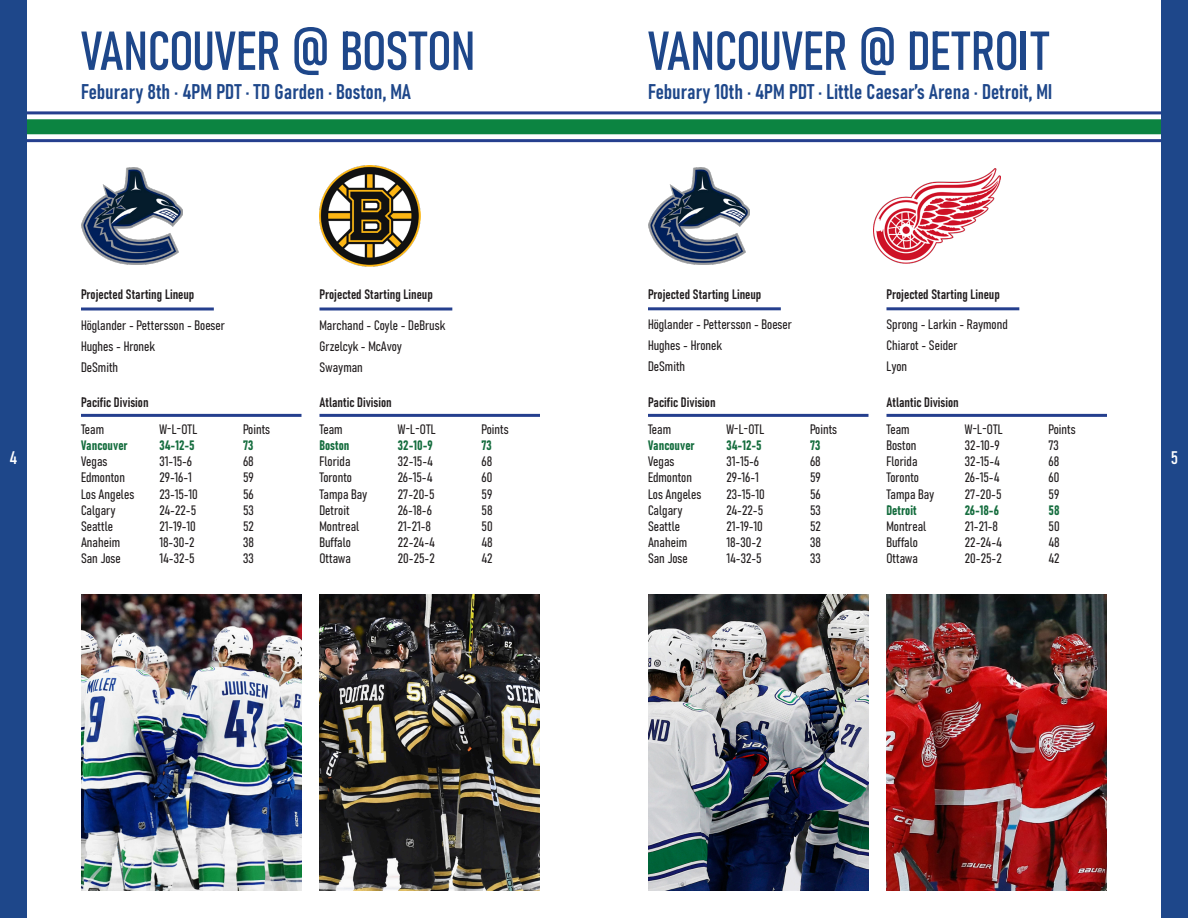
<style>
.page{position:relative;width:1188px;height:918px;background:#fff}
.page>*{position:absolute;margin:0;border:0;box-sizing:border-box;transform-origin:0 0}
.t1{font:54px "Bahnschrift";color:#1e478a}
.t2{font:21px "Bahnschrift";color:#1e478a}
.t3{font:18px "Bahnschrift";color:#fff}
.t4{font:13.5px "Bahnschrift";color:#231f20}
.t5{font:13.5px "Bahnschrift";color:#156d3e}
</style>
<div class="page">
<div style="left:0;top:0;width:27px;height:918px;background:#1e478a"></div>
<div style="left:1161px;top:0;width:27px;height:918px;background:#1e478a"></div>
<div style="left:27px;top:119px;width:1134px;height:15px;background:#0c8441"></div>
<hr style="left:27px;top:139px;width:1134px;height:3px;background:#253f8e">
<hr style="left:27px;top:111px;width:1134px;height:3px;background:#253f8e">
<img style="left:81px;top:594px;width:221px;height:297px">
<img style="left:648px;top:594px;width:220px;height:297px">
<img style="left:320px;top:594px;width:220px;height:297px">
<img style="left:886px;top:594px;width:221px;height:297px">
<img style="left:81px;top:167px;width:101px;height:98px">
<img style="left:648px;top:167px;width:101px;height:98px">
<img style="left:319px;top:165px;width:102px;height:102px">
<img style="left:874px;top:169px;width:127px;height:94px">
<hr style="left:81px;top:308px;width:133px;height:2px;background:#253f8e">
<hr style="left:648px;top:307px;width:133px;height:3px;background:#253f8e">
<hr style="left:320px;top:308px;width:132px;height:2px;background:#253f8e">
<hr style="left:886px;top:307px;width:133px;height:3px;background:#253f8e">
<hr style="left:81px;top:414px;width:221px;height:3px;background:#253f8e">
<hr style="left:648px;top:414px;width:220px;height:3px;background:#253f8e">
<hr style="left:320px;top:414px;width:220px;height:3px;background:#253f8e">
<hr style="left:886px;top:414px;width:221px;height:3px;background:#253f8e">
<p class="t1" style="left:81px;top:10px;width:396px">VANCOUVER @ BOSTON</p>
<p class="t1" style="left:648px;top:10px;width:403px">VANCOUVER @ DETROIT</p>
<p class="t2" style="left:81px;top:76px;width:332px">Feburary 8th · 4PM PDT · TD Garden · Boston, MA</p>
<p class="t2" style="left:648px;top:76px;width:406px">Feburary 10th · 4PM PDT · Little Caesar’s Arena · Detroit, MI</p>
<p class="t4" style="left:81px;top:284px;width:115px">Projected Starting Lineup</p>
<p class="t4" style="left:320px;top:284px;width:115px">Projected Starting Lineup</p>
<p class="t4" style="left:648px;top:284px;width:115px">Projected Starting Lineup</p>
<p class="t4" style="left:886px;top:284px;width:115px">Projected Starting Lineup</p>
<p class="t4" style="left:81px;top:315px;width:146px">Höglander - Pettersson - Boeser</p>
<p class="t4" style="left:81px;top:336px;width:75px">Hughes - Hronek</p>
<p class="t4" style="left:81px;top:357px;width:39px">DeSmith</p>
<p class="t4" style="left:320px;top:315px;width:127px">Marchand - Coyle - DeBrusk</p>
<p class="t4" style="left:320px;top:336px;width:84px">Grzelcyk - McAvoy</p>
<p class="t4" style="left:320px;top:357px;width:45px">Swayman</p>
<p class="t4" style="left:648px;top:314px;width:146px">Höglander - Pettersson - Boeser</p>
<p class="t4" style="left:648px;top:335px;width:75px">Hughes - Hronek</p>
<p class="t4" style="left:648px;top:356px;width:39px">DeSmith</p>
<p class="t4" style="left:886px;top:314px;width:123px">Sprong - Larkin - Raymond</p>
<p class="t4" style="left:886px;top:335px;width:73px">Chiarot - Seider</p>
<p class="t4" style="left:886px;top:356px;width:22px">Lyon</p>
<p class="t4" style="left:81px;top:392px;width:69px">Pacific Division</p>
<p class="t4" style="left:81px;top:419px;width:25px">Team</p>
<p class="t4" style="left:159px;top:419px;width:39px">W-L-OTL</p>
<p class="t4" style="left:243px;top:419px;width:29px">Points</p>
<p class="t5" style="left:81px;top:435px;width:48px">Vancouver</p>
<p class="t5" style="left:159px;top:435px;width:37px">34-12-5</p>
<p class="t5" style="left:243px;top:435px;width:12px">73</p>
<p class="t4" style="left:81px;top:451px;width:28px">Vegas</p>
<p class="t4" style="left:159px;top:451px;width:34px">31-15-6</p>
<p class="t4" style="left:243px;top:451px;width:12px">68</p>
<p class="t4" style="left:81px;top:467px;width:46px">Edmonton</p>
<p class="t4" style="left:159px;top:467px;width:34px">29-16-1</p>
<p class="t4" style="left:243px;top:467px;width:12px">59</p>
<p class="t4" style="left:81px;top:484px;width:55px">Los Angeles</p>
<p class="t4" style="left:159px;top:484px;width:40px">23-15-10</p>
<p class="t4" style="left:243px;top:484px;width:12px">56</p>
<p class="t4" style="left:81px;top:500px;width:36px">Calgary</p>
<p class="t4" style="left:159px;top:500px;width:38px">24-22-5</p>
<p class="t4" style="left:243px;top:500px;width:12px">53</p>
<p class="t4" style="left:81px;top:516px;width:34px">Seattle</p>
<p class="t4" style="left:159px;top:516px;width:38px">21-19-10</p>
<p class="t4" style="left:243px;top:516px;width:12px">52</p>
<p class="t4" style="left:81px;top:532px;width:41px">Anaheim</p>
<p class="t4" style="left:159px;top:532px;width:37px">18-30-2</p>
<p class="t4" style="left:243px;top:532px;width:12px">38</p>
<p class="t4" style="left:81px;top:548px;width:41px">San Jose</p>
<p class="t4" style="left:159px;top:548px;width:37px">14-32-5</p>
<p class="t4" style="left:243px;top:548px;width:12px">33</p>
<p class="t4" style="left:320px;top:392px;width:74px">Atlantic Division</p>
<p class="t4" style="left:320px;top:419px;width:25px">Team</p>
<p class="t4" style="left:398px;top:419px;width:39px">W-L-OTL</p>
<p class="t4" style="left:482px;top:419px;width:29px">Points</p>
<p class="t5" style="left:320px;top:435px;width:31px">Boston</p>
<p class="t5" style="left:398px;top:435px;width:36px">32-10-9</p>
<p class="t5" style="left:482px;top:435px;width:12px">73</p>
<p class="t4" style="left:320px;top:451px;width:33px">Florida</p>
<p class="t4" style="left:398px;top:451px;width:37px">32-15-4</p>
<p class="t4" style="left:482px;top:451px;width:12px">68</p>
<p class="t4" style="left:320px;top:467px;width:34px">Toronto</p>
<p class="t4" style="left:398px;top:467px;width:36px">26-15-4</p>
<p class="t4" style="left:482px;top:467px;width:12px">60</p>
<p class="t4" style="left:320px;top:484px;width:49px">Tampa Bay</p>
<p class="t4" style="left:398px;top:484px;width:38px">27-20-5</p>
<p class="t4" style="left:482px;top:484px;width:12px">59</p>
<p class="t4" style="left:320px;top:500px;width:32px">Detroit</p>
<p class="t4" style="left:398px;top:500px;width:36px">26-18-6</p>
<p class="t4" style="left:482px;top:500px;width:13px">58</p>
<p class="t4" style="left:320px;top:516px;width:41px">Montreal</p>
<p class="t4" style="left:398px;top:516px;width:35px">21-21-8</p>
<p class="t4" style="left:482px;top:516px;width:13px">50</p>
<p class="t4" style="left:320px;top:532px;width:33px">Buffalo</p>
<p class="t4" style="left:398px;top:532px;width:39px">22-24-4</p>
<p class="t4" style="left:482px;top:532px;width:13px">48</p>
<p class="t4" style="left:320px;top:548px;width:33px">Ottawa</p>
<p class="t4" style="left:398px;top:548px;width:38px">20-25-2</p>
<p class="t4" style="left:482px;top:548px;width:13px">42</p>
<p class="t4" style="left:648px;top:392px;width:69px">Pacific Division</p>
<p class="t4" style="left:648px;top:419px;width:25px">Team</p>
<p class="t4" style="left:726px;top:419px;width:39px">W-L-OTL</p>
<p class="t4" style="left:810px;top:419px;width:29px">Points</p>
<p class="t5" style="left:648px;top:435px;width:48px">Vancouver</p>
<p class="t5" style="left:726px;top:435px;width:37px">34-12-5</p>
<p class="t5" style="left:810px;top:435px;width:12px">73</p>
<p class="t4" style="left:648px;top:451px;width:28px">Vegas</p>
<p class="t4" style="left:726px;top:451px;width:34px">31-15-6</p>
<p class="t4" style="left:810px;top:451px;width:12px">68</p>
<p class="t4" style="left:648px;top:467px;width:46px">Edmonton</p>
<p class="t4" style="left:726px;top:467px;width:34px">29-16-1</p>
<p class="t4" style="left:810px;top:467px;width:12px">59</p>
<p class="t4" style="left:648px;top:484px;width:55px">Los Angeles</p>
<p class="t4" style="left:726px;top:484px;width:40px">23-15-10</p>
<p class="t4" style="left:810px;top:484px;width:12px">56</p>
<p class="t4" style="left:648px;top:500px;width:36px">Calgary</p>
<p class="t4" style="left:726px;top:500px;width:38px">24-22-5</p>
<p class="t4" style="left:810px;top:500px;width:12px">53</p>
<p class="t4" style="left:648px;top:516px;width:34px">Seattle</p>
<p class="t4" style="left:726px;top:516px;width:38px">21-19-10</p>
<p class="t4" style="left:810px;top:516px;width:12px">52</p>
<p class="t4" style="left:648px;top:532px;width:41px">Anaheim</p>
<p class="t4" style="left:726px;top:532px;width:37px">18-30-2</p>
<p class="t4" style="left:810px;top:532px;width:12px">38</p>
<p class="t4" style="left:648px;top:548px;width:41px">San Jose</p>
<p class="t4" style="left:726px;top:548px;width:37px">14-32-5</p>
<p class="t4" style="left:810px;top:548px;width:12px">33</p>
<p class="t4" style="left:886px;top:392px;width:74px">Atlantic Division</p>
<p class="t4" style="left:886px;top:419px;width:25px">Team</p>
<p class="t4" style="left:965px;top:419px;width:39px">W-L-OTL</p>
<p class="t4" style="left:1049px;top:419px;width:29px">Points</p>
<p class="t4" style="left:886px;top:435px;width:31px">Boston</p>
<p class="t4" style="left:965px;top:435px;width:36px">32-10-9</p>
<p class="t4" style="left:1048px;top:435px;width:12px">73</p>
<p class="t4" style="left:886px;top:451px;width:33px">Florida</p>
<p class="t4" style="left:965px;top:451px;width:37px">32-15-4</p>
<p class="t4" style="left:1048px;top:451px;width:12px">68</p>
<p class="t4" style="left:886px;top:467px;width:34px">Toronto</p>
<p class="t4" style="left:965px;top:467px;width:36px">26-15-4</p>
<p class="t4" style="left:1048px;top:467px;width:12px">60</p>
<p class="t4" style="left:886px;top:484px;width:49px">Tampa Bay</p>
<p class="t4" style="left:965px;top:484px;width:38px">27-20-5</p>
<p class="t4" style="left:1048px;top:484px;width:12px">59</p>
<p class="t5" style="left:886px;top:500px;width:32px">Detroit</p>
<p class="t5" style="left:965px;top:500px;width:36px">26-18-6</p>
<p class="t5" style="left:1048px;top:500px;width:13px">58</p>
<p class="t4" style="left:886px;top:516px;width:41px">Montreal</p>
<p class="t4" style="left:965px;top:516px;width:35px">21-21-8</p>
<p class="t4" style="left:1048px;top:516px;width:13px">50</p>
<p class="t4" style="left:886px;top:532px;width:33px">Buffalo</p>
<p class="t4" style="left:965px;top:532px;width:39px">22-24-4</p>
<p class="t4" style="left:1048px;top:532px;width:13px">48</p>
<p class="t4" style="left:886px;top:548px;width:33px">Ottawa</p>
<p class="t4" style="left:965px;top:548px;width:38px">20-25-2</p>
<p class="t4" style="left:1048px;top:548px;width:13px">42</p>
<h3 class="t3" style="left:10px;top:444px;width:9px">4</h3>
<h3 class="t3" style="left:1171px;top:444px;width:9px">5</h3>
</div>
